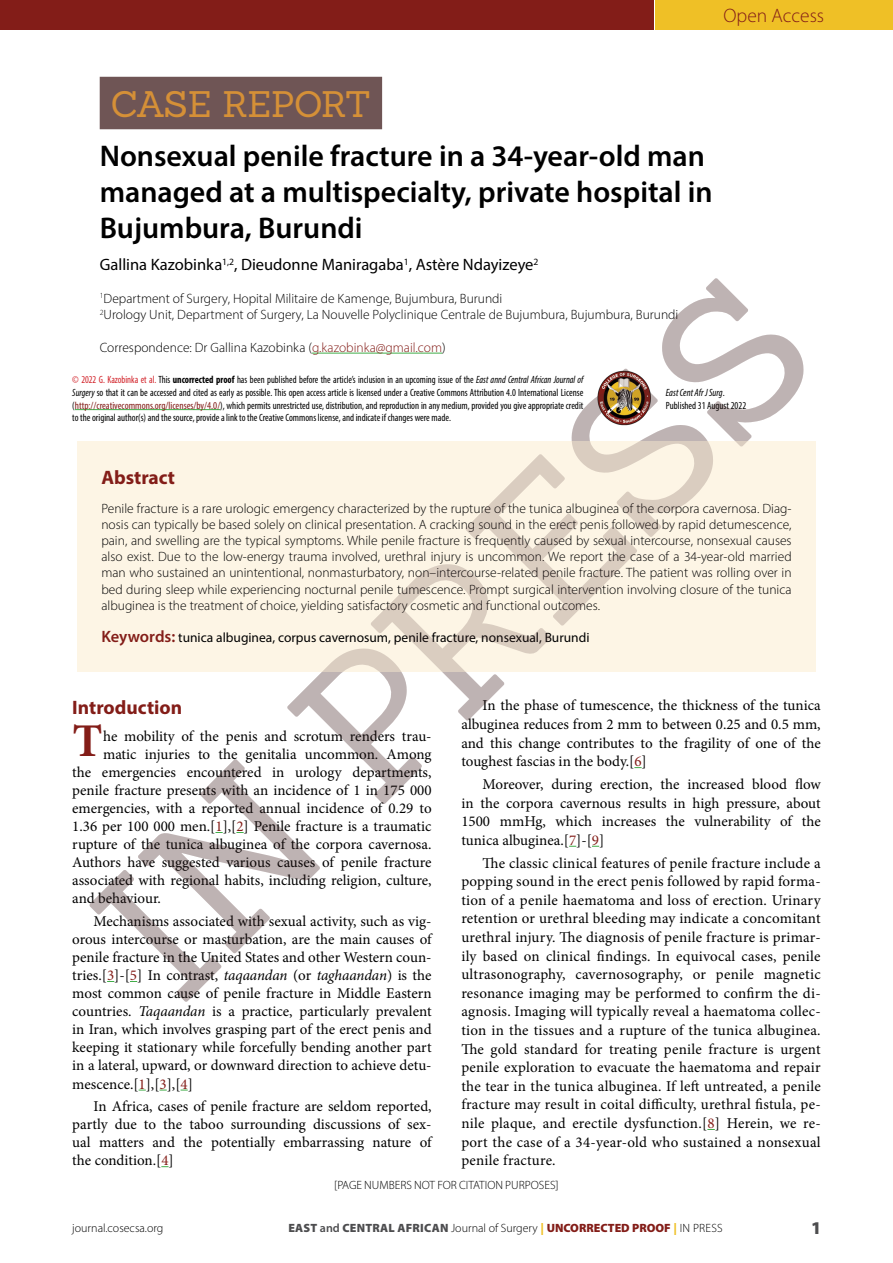
<style>
.page{position:relative;width:893px;height:1263px;background:#fff}
.page>*{position:absolute;margin:0;border:0;box-sizing:border-box;transform-origin:0 0}
.DropCops{font:700 46.95px "Minion Pro";color:#831d18}
.AH{font:36px "Sanchez";letter-spacing:-.03em;color:#d59037}
.AT{font:600 30px/36px "Myriad Pro";color:#000}
.ABSH{font:700 19.5px "Myriad Pro";color:#831d18}
.t1{font:300 19.5px "Myriad Pro";color:#831d18}
.t2{font:900 18px "Myriad Pro";color:#4d4d4f}
.AU{font:16.5px "Myriad Pro";color:#000}
.TX{font:15px/18.6px "Minion Pro";color:#000;text-align:justify}
.DropCops-2{font:15px "Minion Pro";color:#000}
.ABS{font:300 13.5px/16.2px "Myriad Pro";color:#000;text-align:justify}
.AFF{font:300 13.5px "Myriad Pro";color:#000}
.KWD{font:13.5px "Myriad Pro";color:#000}
.ADD{font:300 13.5px "Myriad Pro";color:#000}
.t3{font:300 12px "Myriad Pro";color:#000}
.t4{font:condensed 10.5px/12.6px "Myriad Pro";color:#000;text-align:justify;scale:.93 1}
.t5{font:condensed 10.5px/12.6px "Myriad Pro";color:#000;scale:.96 1}
.s1{color:#831d18}
.s2{color:#d2232a}
.s3{font-weight:700}
.s4{font-style:italic}
.s5{font-weight:600;font-size:16.5px;color:#831d18}
.s6{font-weight:900;color:#4d4d4f}
.s7{font-weight:600;color:#4d4d4f}
.s8{font-weight:900;color:#efc026}
.s9{font-weight:900;color:#831d18}
</style>
<div class="page">
<div style="left:655px;top:0;width:238px;height:30px;background:#efc026"></div>
<div style="left:0;top:0;width:654px;height:30px;background:#831d18"></div>
<hr style="left:75px;top:409px;width:145px;height:1px;background:#41ad49">
<div style="left:100px;top:77px;width:282px;height:52px;background:#6f5555"></div>
<div style="left:77px;top:441px;width:739px;height:231px;background:#fdf5e5"></div>
<svg style="left:89px;top:278px;width:715px;height:724px"></svg>
<h3 class="t1" style="left:723px;top:4px;width:102px">Open Access</h3>
<p class="AH" style="left:111px;top:80px;width:261px">CASE REPORT</p>
<p class="AT" style="left:100px;top:137px;width:614px">Nonsexual penile fracture in a 34-year-old man managed at a multispecialty, private hospital in<br>Bujumbura, Burundi</p>
<p class="AU" style="left:100px;top:254px;width:440px">Gallina Kazobinka<sup>1,2</sup>, Dieudonne Maniragaba<sup>1</sup>, Astère Ndayizeye<sup>2</sup></p>
<p class="AFF" style="left:100px;top:290px;width:404px"><sup>1</sup>Department of Surgery, Hopital Militaire de Kamenge, Bujumbura, Burundi</p>
<p class="AFF" style="left:100px;top:306px;width:580px"><sup>2</sup>Urology Unit, Department of Surgery, La Nouvelle Polyclinique Centrale de Bujumbura, Bujumbura, Burundi</p>
<p class="ADD" style="left:100px;top:339px;width:348px">Correspondence: Dr Gallina Kazobinka (<span class="s1">g.kazobinka@gmail.com</span>)</p>
<p class="t4" style="left:72px;top:373px;width:551px"><span class="s2">© 2022 G. Kazobinka et al.</span> This <span class="s3">uncorrected proof</span> has been published before the article’s inclusion in an upcoming issue of the <span class="s4">East annd Central African Journal of Surgery</span> so that it can be accessed and cited as early as possible. This open access article is licensed under a Creative Commons Attribution 4.0 International License (<span class="s1">http://creativecommons.org/licenses/by/4.0/</span>), which permits unrestricted use, distribution, and reproduction in any medium, provided you give appropriate credit to the original author(s) and the source, provide a link to the Creative Commons license, and indicate if changes were made.</p>
<p class="t5" style="left:666px;top:386px;width:85px"><span class="s4">East Cent Afr J Surg</span>.<br>Published 31 August 2022</p>
<p class="ABSH" style="left:101px;top:464px;width:75px">Abstract</p>
<p class="ABS" style="left:101px;top:500px;width:692px">Penile fracture is a rare urologic emergency characterized by the rupture of the tunica albuginea of the corpora cavernosa. Diag&shy;nosis can typically be based solely on clinical presentation. A cracking sound in the erect penis followed by rapid detumescence, pain, and swelling are the typical symptoms. While penile fracture is frequently caused by sexual intercourse, nonsexual causes also exist. Due to the low-energy trauma involved, urethral injury is uncommon. We report the case of a 34-year-old married man who sustained an unintentional, nonmasturbatory, non–intercourse-related penile fracture. The patient was rolling over in bed during sleep while experiencing nocturnal penile tumescence. Prompt surgical intervention involving closure of the tunica albuginea is the treatment of choice, yielding satisfactory cosmetic and functional outcomes.</p>
<p class="KWD" style="left:101px;top:629px;width:490px"><span class="s5">Keywords:</span> tunica albuginea, corpus cavernosum, penile fracture, nonsexual, Burundi</p>
<h1 class="ABSH" style="left:72px;top:695px;width:111px">Introduction</h1>
<p class="DropCops" style="left:73px;top:708px;width:32px">T</p>
<p class="DropCops-2" style="left:103px;top:726px;width:330px">he mobility of the penis and scrotum renders trau-</p>
<p class="DropCops-2" style="left:103px;top:744px;width:330px">matic injuries to the genitalia uncommon. Among</p>
<p class="DropCops-2" style="left:72px;top:762px;width:361px">the emergencies encountered in urology departments,</p>
<p class="DropCops-2" style="left:72px;top:780px;width:361px">penile fracture presents with an incidence of 1 in 175 000</p>
<p class="DropCops-2" style="left:72px;top:798px;width:361px">emergencies, with a reported annual incidence of 0.29 to</p>
<p class="DropCops-2" style="left:72px;top:816px;width:361px">1.36 per 100 000 men.[<span class="s1">1</span>],[<span class="s1">2</span>] Penile fracture is a traumatic</p>
<p class="DropCops-2" style="left:72px;top:834px;width:361px">rupture of the tunica albuginea of the corpora cavernosa.</p>
<p class="DropCops-2" style="left:72px;top:852px;width:361px">Authors have suggested various causes of penile fracture</p>
<p class="DropCops-2" style="left:72px;top:870px;width:361px">associated with regional habits, including religion, culture,</p>
<p class="DropCops-2" style="left:72px;top:888px;width:90px">and behaviour.</p>
<p class="TX" style="left:72px;top:912px;width:361px;line-height:18.1px;text-indent:21px">Mechanisms associated with sexual activity, such as vig&shy;orous intercourse or masturbation, are the main causes of penile fracture in the United States and other Western coun&shy;tries.[<span class="s1">3</span>]-[<span class="s1">5</span>] In contrast, <span class="s4">taqaandan</span> (or <span class="s4">taghaandan</span>) is the most common cause of penile fracture in Middle Eastern countries. <span class="s4">Taqaandan</span> is a practice, particularly prevalent in Iran, which involves grasping part of the erect penis and keeping it stationary while forcefully bending another part in a lateral, upward, or downward direction to achieve detu&shy;mescence.[<span class="s1">1</span>],[<span class="s1">3</span>],[<span class="s1">4</span>]</p>
<p class="TX" style="left:72px;top:1097px;width:361px;line-height:18.1px;text-indent:21px">In Africa, cases of penile fracture are seldom reported, partly due to the taboo surrounding discussions of sex&shy;ual matters and the potentially embarrassing nature of the condition.[<span class="s1">4</span>]</p>
<p class="TX" style="left:461px;top:696px;width:361px;text-indent:21px">In the phase of tumescence, the thickness of the tunica albuginea reduces from 2 mm to between 0.25 and 0.5 mm, and this change contributes to the fragility of one of the toughest fascias in the body.[<span class="s1">6</span>]</p>
<p class="TX" style="left:461px;top:775px;width:361px;text-indent:21px">Moreover, during erection, the increased blood flow in the corpora cavernous results in high pressure, about 1500 mmHg, which increases the vulnerability of the tunica albuginea.[<span class="s1">7</span>]-[<span class="s1">9</span>]</p>
<p class="TX" style="left:461px;top:853px;width:361px;text-indent:21px">The classic clinical features of penile fracture include a popping sound in the erect penis followed by rapid forma&shy;tion of a penile haematoma and loss of erection. Urinary retention or urethral bleeding may indicate a concomitant urethral injury. The diagnosis of penile fracture is primar&shy;ily based on clinical findings. In equivocal cases, penile ultrasonography, cavernosography, or penile magnetic resonance imaging may be performed to confirm the di&shy;agnosis. Imaging will typically reveal a haematoma collec&shy;tion in the tissues and a rupture of the tunica albuginea.<br>The gold standard for treating penile fracture is urgent penile exploration to evacuate the haematoma and repair the tear in the tunica albuginea. If left untreated, a penile fracture may result in coital difficulty, urethral fistula, pe&shy;nile plaque, and erectile dysfunction.[<span class="s1">8</span>] Herein, we re&shy;port the case of a 34-year-old who sustained a nonsexual penile fracture.</p>
<p class="t3" style="left:334px;top:1177px;width:226px">[PAGE NUMBERS NOT FOR CITATION PURPOSES]</p>
<p class="t3" style="left:72px;top:1221px;width:93px">journal.cosecsa.org</p>
<p class="t3" style="left:288px;top:1221px;width:436px"><span class="s6">EAST</span> <span class="s7">and</span> <span class="s6">CENTRAL AFRICAN</span> Journal of Surgery <span class="s8">|</span> <span class="s9">UNCORRECTED PROOF</span> <span class="s8">|</span> IN PRESS</p>
<p class="t2" style="left:811px;top:1216px;width:12px">1</p>
</div>
